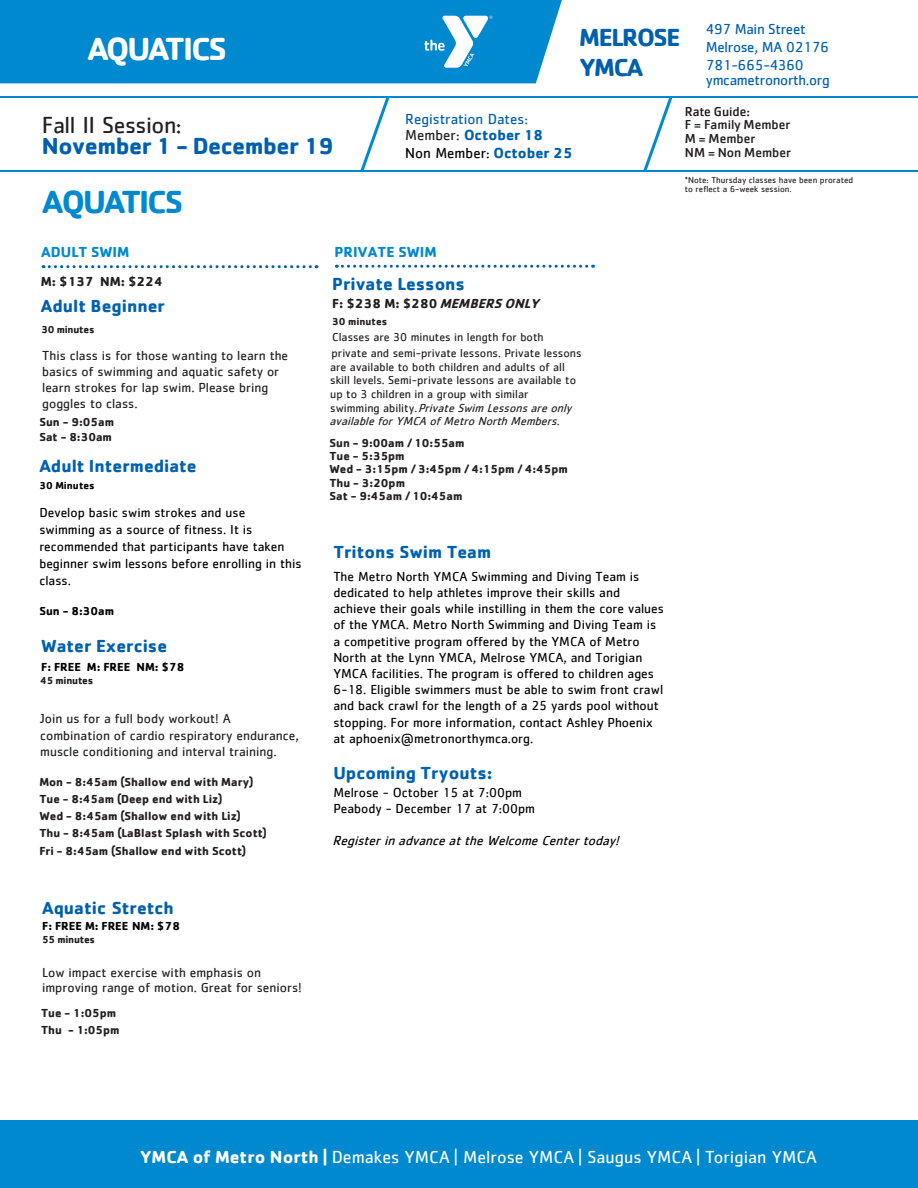
<style>
.page{position:relative;width:918px;height:1188px;background:#fff}
.page>*{position:absolute;margin:0;border:0;box-sizing:border-box;transform-origin:0 0}
.t1{font:700 33px "Cachet";letter-spacing:-.055em;color:#fff}
.t2{font:700 33px "Cachet";letter-spacing:-.055em;color:#0089cf}
.t3{font:700 25.5px "Cachet";letter-spacing:-.055em;color:#0160ae}
.t4{font:700 24px/21.1px "Cachet";letter-spacing:-.02em;color:#0160ae}
.t5{font:18px "Cachet";color:#fff}
.t6{font:700 18px "Cachet";color:#0061af}
.t7{font:700 18px "Cachet";color:#0061af}
.t8{font:700 18px "Cachet";color:#0160ae}
.t9{font:15px/18px "Cachet";letter-spacing:-.02em;color:#0160ae}
.t10{font:15px/15.9px "Cachet";color:#0160ae}
.t11{font:15px "Cachet";color:#000}
.t12{font:700 15px "Cachet";color:#0089cf}
.t13{font:700 15px "Cachet";color:#0089d0}
.t14{font:13.5px/16.2px "Cachet";color:#000}
.t15{font:13.5px/15.9px "Cachet";color:#231f20}
.t16{font:13.5px/16.8px "Cachet";color:#000}
.t17{font:13.5px/13.8px "Cachet Pro";color:#231f20}
.t18{font:italic 13.5px "Cachet";color:#000}
.t19{font:700 13.5px "Cachet";color:#231f20}
.t20{font:700 12px/17.1px "Cachet";color:#231f20}
.t21{font:12px/13.6px "Cachet";color:#231f20}
.t22{font:700 12px "Cachet";color:#000}
.t23{font:700 10.5px "Cachet";letter-spacing:-.02em;color:#231f20}
.t24{font:700 10.5px "Cachet";color:#231f20}
.t25{font:700 10.5px "Cachet";color:#000}
.t26{font:9px/9px "Cachet";color:#231f20}
.s1{font-weight:400;color:#231f20}
.s2{color:#231f20}
.s3{font-weight:700}
.s4{font-weight:700;color:#0160ae}
.s5{color:#0160ae}
.s6{color:#fff}
.s7{font-style:italic}
</style>
<div class="page">
<div style="left:0;top:0;width:562px;height:83px;background:#0089cf"></div>
<hr style="left:0;top:170px;width:918px;height:2px;background:#0089cf">
<hr style="left:0;top:96px;width:918px;height:2px;background:#0089cf">
<svg style="left:424px;top:16px;width:68px;height:52px"></svg>
<svg style="left:43px;top:265px;width:274px;height:3px"></svg>
<svg style="left:336px;top:265px;width:258px;height:3px"></svg>
<div style="left:0;top:1120px;width:918px;height:68px;background:#0089cf"></div>
<svg style="left:360px;top:98px;width:30px;height:75px"></svg>
<svg style="left:643px;top:98px;width:30px;height:72px"></svg>
<p class="t1" style="left:87px;top:27px;width:141px">AQUATICS</p>
<p class="t4" style="left:42px;top:113px;width:293px"><span class="s1">Fall II Session:<br></span>November 1 - December 19</p>
<p class="t10" style="left:405px;top:111px;width:139px">Registration Dates:<br><span class="s2">Member:</span> <span class="s3">October 18</span></p>
<p class="t11" style="left:405px;top:144px;width:169px">Non Member: <span class="s4">October 25</span></p>
<h1 class="t2" style="left:42px;top:181px;width:143px">AQUATICS</h1>
<p class="t13" style="left:41px;top:242px;width:90px">ADULT SWIM</p>
<p class="t12" style="left:334px;top:243px;width:104px">PRIVATE SWIM</p>
<p class="t3" style="left:579px;top:21px;width:103px">MELROSE</p>
<p class="t3" style="left:579px;top:51px;width:66px">YMCA</p>
<p class="t9" style="left:706px;top:20px;width:125px">497 Main Street<br>Melrose, MA 02176<br>781-665-4360</p>
<p class="t9" style="left:706px;top:71px;width:125px">ymcametronorth.org</p>
<p class="t17" style="left:685px;top:104px;width:108px">Rate Guide:<br>F = Family Member<br>M = Member<br>NM = Non Member</p>
<p class="t26" style="left:685px;top:176px;width:170px">*Note: Thursday classes have been prorated to reflect a 6-week session.</p>
<p class="t19" style="left:41px;top:273px;width:123px">M: $137 NM: $224</p>
<p class="t6" style="left:41px;top:294px;width:126px"><span class="s5">Adult</span> Beginner</p>
<p class="t23" style="left:41px;top:323px;width:55px">30 minutes</p>
<p class="t15" style="left:42px;top:348px;width:248px">This class is for those wanting to learn the basics of swimming and aquatic safety or learn strokes for lap swim. Please bring goggles to class.</p>
<p class="t20" style="left:39px;top:415px;width:76px;line-height:14.4px">Sun - 9:05am<br>Sat - 8:30am</p>
<p class="t6" style="left:39px;top:455px;width:159px">Adult Intermediate</p>
<p class="t25" style="left:39px;top:478px;width:57px">30 Minutes</p>
<p class="t16" style="left:39px;top:504px;width:264px">Develop basic swim strokes and use swimming as a source of fitness. It is recommended that participants have taken beginner swim lessons before enrolling in this class.</p>
<p class="t22" style="left:39px;top:603px;width:76px">Sun - 8:30am</p>
<p class="t8" style="left:41px;top:634px;width:128px">Water Exercise</p>
<p class="t22" style="left:41px;top:659px;width:145px">F: FREE M: FREE NM: $78</p>
<p class="t23" style="left:40px;top:674px;width:55px">45 minutes</p>
<p class="t15" style="left:40px;top:710px;width:260px;line-height:16.5px">Join us for a full body workout! A combination of cardio respiratory endurance, muscle conditioning and interval training.</p>
<p class="t20" style="left:39px;top:773px;width:229px">Mon - 8:45am (Shallow end with Mary)<br>Tue - 8:45am (Deep end with Liz)<br>Wed - 8:45am (Shallow end with Liz)<br>Thu - 8:45am (LaBlast Splash with Scott)<br>Fri - 8:45am (Shallow end with Scott)</p>
<p class="t8" style="left:42px;top:896px;width:133px">Aquatic<span class="s6">.</span>Stretch</p>
<p class="t22" style="left:42px;top:918px;width:139px">F: FREE M: FREE NM: $78</p>
<p class="t23" style="left:42px;top:932px;width:55px">55 minutes</p>
<p class="t15" style="left:42px;top:964px;width:261px">Low impact exercise with emphasis on improving range of motion. Great for seniors!</p>
<p class="t20" style="left:41px;top:1004px;width:80px">Tue - 1:05pm<br>Thu - 1:05pm</p>
<p class="t6" style="left:332px;top:272px;width:134px">Private Lessons</p>
<p class="t19" style="left:332px;top:295px;width:212px">F : $ 2 3 8 M : $ 2 8 0 <span class="s7">MEMBERSONLY</span></p>
<p class="t24" style="left:332px;top:315px;width:56px">30 minutes</p>
<p class="t21" style="left:332px;top:329px;width:251px;line-height:15.6px">Classes are 30 minutes in length for both private and semi-private lessons. Private lessons</p>
<p class="t21" style="left:330px;top:360px;width:248px">are available to both children and adults of all skill levels. Semi-private lessons are available to up to 3 children in a group with similar<br>s w i m m i n g a b i l i t y . <span class="s7">PrivateSwim Lessonsareonly availableforYMCA ofMetroNorthMembers.</span></p>
<p class="t20" style="left:329px;top:436px;width:240px;line-height:13.4px">Sun - 9:00am / 10:55am<br>Tue - 5:35pm<br>Wed - 3:15pm / 3:45pm / 4:15pm / 4:45pm<br>Thu - 3:20pm<br>Sat - 9:45am / 10:45am</p>
<h3 class="t7" style="left:333px;top:541px;width:159px">Tritons Swim Team</h3>
<p class="t14" style="left:333px;top:568px;width:332px">The Metro North YMCA Swimming and Diving Team is dedicated to help athletes improve their skills and achieve their goals while instilling in them the core values of the YMCA. Metro North Swimming and Diving Team is a competitive program offered by the YMCA of Metro North at the Lynn YMCA, Melrose YMCA, and Torigian YMCA facilities. The program is offered to children ages 6-18. Eligible swimmers must be able to swim front crawl and back crawl for the length of a 25 yards pool without stopping. For more information, contact Ashley Phoenix at aphoenix@metronorthymca.org.</p>
<h3 class="t7" style="left:333px;top:761px;width:161px">Upcoming Tryouts:</h3>
<p class="t14" style="left:333px;top:784px;width:203px">Melrose - October 15 at 7:00pm<br>Peabody - December 17 at 7:00pm</p>
<p class="t18" style="left:333px;top:833px;width:292px">RegisterinadvanceattheWelcomeCentertoday!</p>
<p class="t5" style="left:140px;top:1146px;width:678px"><span class="s3">YMCA of Metro North |</span> Demakes YMCA | Melrose YMCA | Saugus YMCA | Torigian YMCA</p>
</div>
